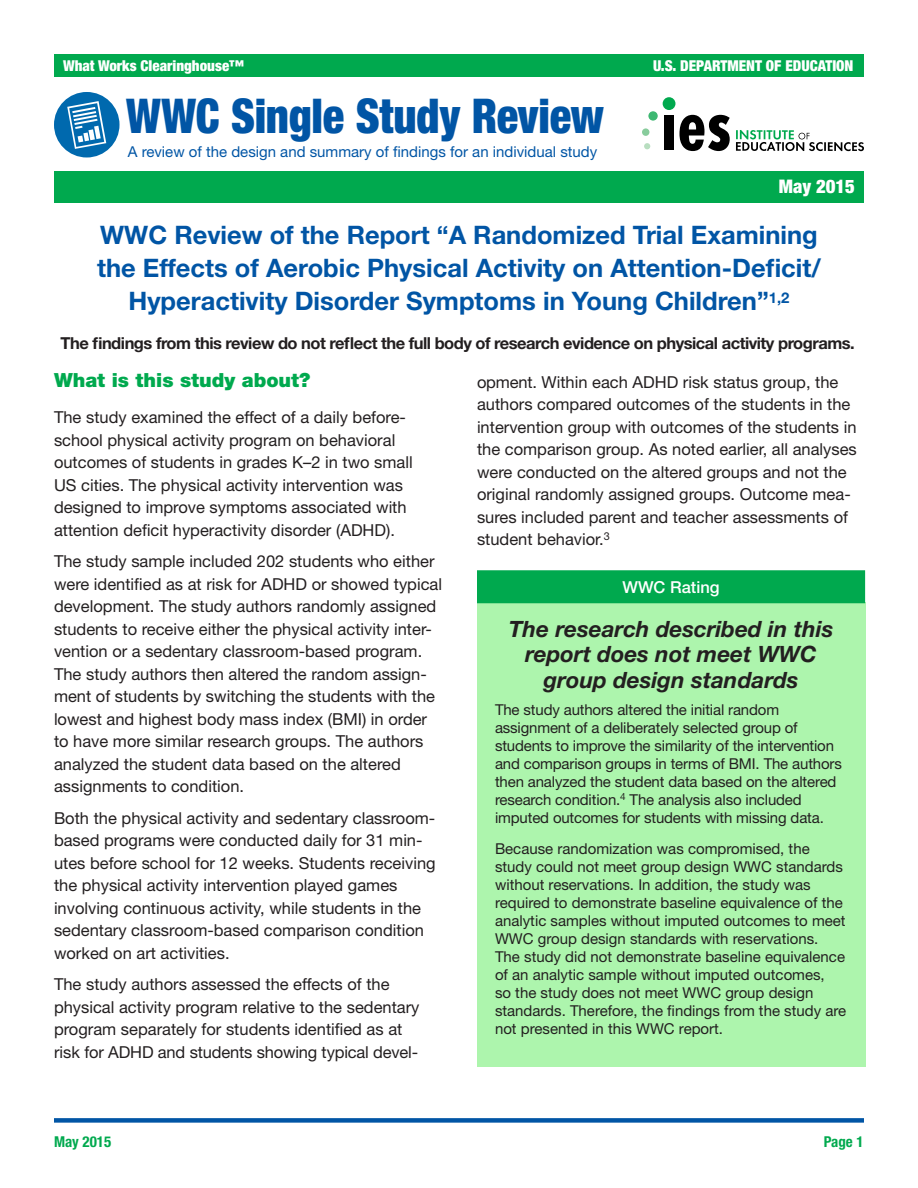
<style>
.page{position:relative;width:918px;height:1188px;background:#fff}
.page>*{position:absolute;margin:0;border:0;box-sizing:border-box;transform-origin:0 0}
.t1{font:900 condensed 48px "Helvetica Neue LT Std";letter-spacing:-.01em;color:#0155a5;scale:.93 1}
.main_headline{font:700 25.5px/33px "Helvetica Neue LT Std";color:#0155a5;text-align:center}
.Box_A_Head{font:italic 700 22.5px/25.5px "Helvetica Neue LT Std";color:#231f20;text-align:center}
.Green_Head{font:900 19.5px "Helvetica Neue LT Std";color:#00a94e}
.banner_headlines{font:900 condensed 18.75px "Helvetica Neue LT Std";color:#fff}
.body_text{font:16.5px/22.5px "Helvetica Neue LT Std";color:#231f20}
.Subtext{font:700 16.5px "Helvetica Neue LT Std";letter-spacing:-.03em;color:#231f20}
.Box_Head{font:500 16.5px "Helvetica Neue LT Std";color:#fff}
.Box_text{font:15px/18px "Helvetica Neue LT Std";color:#231f20}
.t2{font:15px "Helvetica Neue LT Std";color:#0155a5}
.t3{font:900 condensed 15px "Helvetica Neue LT Std";color:#fff}
.Page_number{font:700 condensed 15px "Helvetica Neue LT Std";color:#00a94e}
</style>
<div class="page">
<div style="left:54px;top:1118px;width:810px;height:5px;background:#0155a5"></div>
<div style="left:54px;top:54px;width:810px;height:23px;background:#00a94e"></div>
<svg style="left:648px;top:111px;width:10px;height:10px"></svg>
<div style="left:642px;top:128px;width:7px;height:8px;background:#88cc9c;border-radius:50%"></div>
<svg style="left:644px;top:143px;width:6px;height:6px"></svg>
<div style="left:663px;top:97px;width:12px;height:13px;background:#00a94e;border-radius:50%"></div>
<div style="left:664px;top:115px;width:10px;height:35px;background:#000"></div>
<svg style="left:679px;top:115px;width:51px;height:36px"></svg>
<svg style="left:736px;top:130px;width:128px;height:21px"></svg>
<div style="left:54px;top:92px;width:66px;height:66px;background:#0069ae;border-radius:50%"></div>
<svg style="left:67px;top:101px;width:39px;height:48px"></svg>
<div style="left:54px;top:171px;width:810px;height:31px;background:#00a94e"></div>
<div style="left:477px;top:603px;width:388px;height:464px;background:#adf5ad"></div>
<div style="left:478px;top:571px;width:386px;height:32px;background:#00a94e"></div>
<div style="left:477px;top:570px;width:388px;height:33px;border:2px solid #00a94e"></div>
<p class="t3" style="left:63px;top:56px;width:183px">What Works Clearinghouse™</p>
<p class="t3" style="left:653px;top:56px;width:202px">U.S. DEPARTMENT OF EDUCATION</p>
<h1 class="t1" style="left:126px;top:87px;width:515px">WWC Single Study Review</h1>
<p class="t2" style="left:128px;top:142px;width:471px">A review of the design and summary of findings for an individual study</p>
<p class="banner_headlines" style="left:779px;top:175px;width:78px">May 2015</p>
<p class="main_headline" style="left:97px;top:218px;width:725px">WWC Review of the Report “A Randomized Trial Examining the Effects of Aerobic Physical Activity on Attention-Deficit/<br>Hyperactivity Disorder Symptoms in Young Children”<sup>1,2</sup></p>
<p class="Subtext" style="left:61px;top:333px;width:796px">The findings from this review do not reflect the full body of research evidence on physical activity programs.</p>
<p class="Green_Head" style="left:54px;top:369px;width:258px">What is this study about?</p>
<p class="body_text" style="left:54px;top:406px;width:360px">The study examined the effect of a daily before&shy;school physical activity program on behavioral outcomes of students in grades K–2 in two small US cities. The physical activity intervention was designed to improve symptoms associated with attention deficit hyperactivity disorder (ADHD).</p>
<p class="body_text" style="left:54px;top:550px;width:390px">The study sample included 202 students who either were identified as at risk for ADHD or showed typical development. The study authors randomly assigned students to receive either the physical activity inter&shy;vention or a sedentary classroom-based program.<br>The study authors then altered the random assign&shy;ment of students by switching the students with the lowest and highest body mass index (BMI) in order to have more similar research groups. The authors analyzed the student data based on the altered assignments to condition.</p>
<p class="body_text" style="left:54px;top:806px;width:383px">Both the physical activity and sedentary classroom&shy;based programs were conducted daily for 31 min&shy;utes before school for 12 weeks. Students receiving the physical activity intervention played games involving continuous activity, while students in the sedentary classroom-based comparison condition worked on art activities.</p>
<p class="body_text" style="left:54px;top:973px;width:367px">The study authors assessed the effects of the physical activity program relative to the sedentary program separately for students identified as at risk for ADHD and students showing typical devel-</p>
<p class="body_text" style="left:477px;top:370px;width:381px">opment. Within each ADHD risk status group, the authors compared outcomes of the students in the intervention group with outcomes of the students in the comparison group. As noted earlier, all analyses were conducted on the altered groups and not the original randomly assigned groups. Outcome mea&shy;sures included parent and teacher assessments of student behavior.<sup>3</sup></p>
<p class="Box_Head" style="left:622px;top:577px;width:99px">WWC Rating</p>
<p class="Box_A_Head" style="left:509px;top:616px;width:326px">The research described in this report does not meet WWC group design standards</p>
<p class="Box_text" style="left:495px;top:700px;width:348px">The study authors altered the initial random assignment of a deliberately selected group of students to improve the similarity of the intervention and comparison groups in terms of BMI. The authors then analyzed the student data based on the altered research condition.<sup>4</sup> The analysis also included imputed outcomes for students with missing data.</p>
<p class="Box_text" style="left:495px;top:840px;width:353px">Because randomization was compromised, the study could not meet group design WWC standards without reservations. In addition, the study was required to demonstrate baseline equivalence of the analytic samples without imputed outcomes to meet WWC group design standards with reservations.<br>The study did not demonstrate baseline equivalence of an analytic sample without imputed outcomes,<br>so the study does not meet WWC group design standards. Therefore, the findings from the study are not presented in this WWC report.</p>
<p class="Page_number" style="left:54px;top:1132px;width:59px">May 2015</p>
<p class="Page_number" style="left:824px;top:1132px;width:41px">Page 1</p>
</div>
